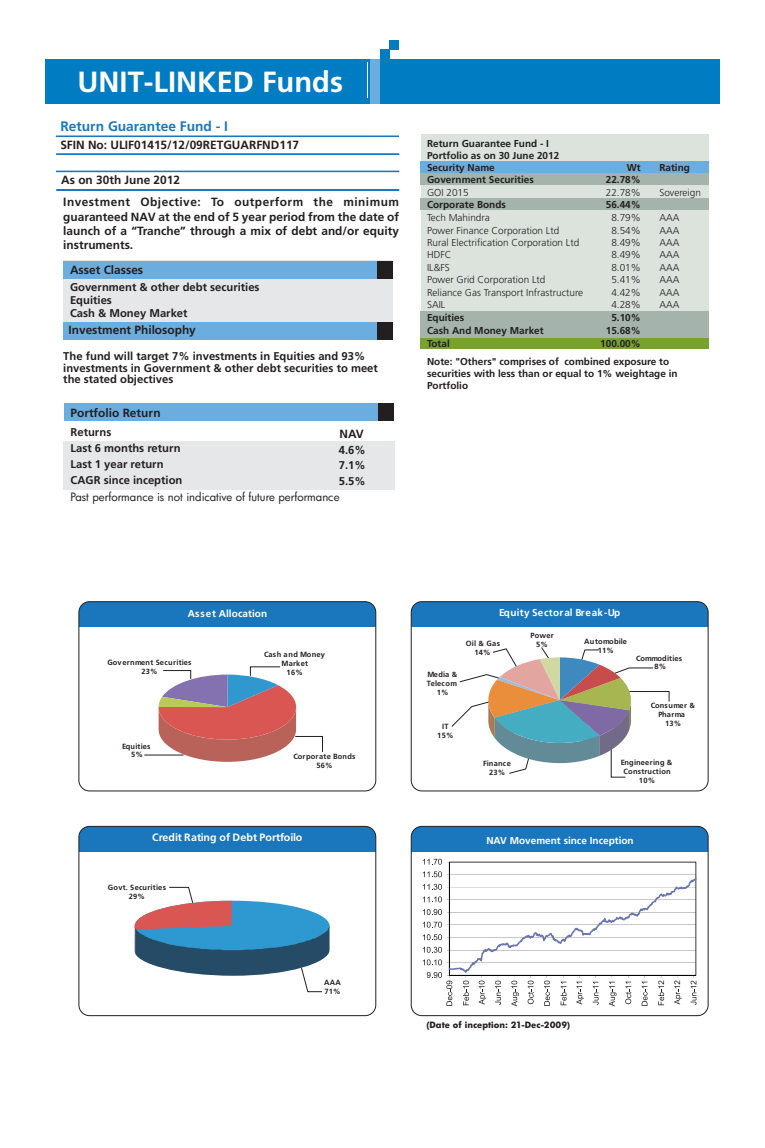
<style>
.page{position:relative;width:765px;height:1148px;background:#fff}
.page>*{position:absolute;margin:0;border:0;box-sizing:border-box;transform-origin:0 0}
.t1{font:300 29.12px "Frutiger LT";color:#fff}
.t2{font:700 13.75px "Frutiger";color:#1b77bd}
.t3{font:300 11.88px/14.1px "Frutiger LT";color:#231f20;text-align:justify}
.t4{font:700 11.88px "Frutiger";color:#231f20}
.t5{font:300 11.5px "Frutiger LT";color:#231f20}
.t6{font:700 11.25px/11.4px "Frutiger";color:#231f20}
.t7{font:300 11.25px/13.4px "Frutiger LT";color:#231f20}
.t8{font:11.25px "Futura";color:#231f20}
.t9{font:700 10.62px "Frutiger";letter-spacing:.005em;color:#fff}
.t10{font:300 10px "Frutiger";color:#231f20}
.t11{font:700 10px/11.9px "Frutiger";color:#231f20}
.t12{font:300 10px/12.5px "Frutiger LT";color:#231f20}
.t13{font:700 10px "Frutiger";color:#fff}
.t14{font:700 10px "Frutiger";letter-spacing:.035em;color:#fff}
.t15{font:700 8.5px "Futura";color:#231f20}
.t16{font:300 7.5px/8.9px "Frutiger LT";letter-spacing:.03em;color:#231f20;text-align:center}
</style>
<div class="page">
<div style="left:421px;top:135px;width:288px;height:190px;background:#dbe3dc"></div>
<div style="left:45px;top:59px;width:675px;height:44px;background:#007cc2"></div>
<hr style="left:367px;top:62px;width:1px;height:35px;background:#fff">
<div style="left:371px;top:59px;width:9px;height:44px;background:#6caddf"></div>
<div style="left:380px;top:50px;width:9px;height:9px;background:#007cc2"></div>
<div style="left:389px;top:41px;width:10px;height:9px;background:#007cc2"></div>
<div style="left:56px;top:171px;width:343px;height:1px;border:1px solid #1b77bd"></div>
<div style="left:56px;top:189px;width:343px;height:2px;border:1px solid #1b77bd"></div>
<div style="left:56px;top:136px;width:343px;height:1px;border:1px solid #1b77bd"></div>
<div style="left:56px;top:153px;width:343px;height:2px;border:1px solid #1b77bd"></div>
<div style="left:63px;top:261px;width:330px;height:79px;background:#e6e7e9"></div>
<div style="left:63px;top:261px;width:330px;height:17px;background:#6caddf"></div>
<div style="left:377px;top:261px;width:16px;height:17px;background:#231f20"></div>
<div style="left:63px;top:322px;width:330px;height:18px;background:#6caddf"></div>
<div style="left:377px;top:322px;width:16px;height:18px;background:#231f20"></div>
<div style="left:63px;top:441px;width:181px;height:16px;background:#e6e7e9"></div>
<div style="left:244px;top:441px;width:74px;height:16px;background:#e6e7e9"></div>
<div style="left:318px;top:441px;width:76px;height:16px;background:#e6e7e9"></div>
<div style="left:63px;top:457px;width:181px;height:16px;background:#e6e7e9"></div>
<div style="left:244px;top:457px;width:74px;height:16px;background:#e6e7e9"></div>
<div style="left:318px;top:457px;width:76px;height:16px;background:#e6e7e9"></div>
<div style="left:63px;top:473px;width:181px;height:16px;background:#e6e7e9"></div>
<div style="left:244px;top:473px;width:74px;height:16px;background:#e6e7e9"></div>
<div style="left:318px;top:473px;width:76px;height:16px;background:#e6e7e9"></div>
<div style="left:64px;top:403px;width:330px;height:18px;background:#6caddf"></div>
<div style="left:378px;top:403px;width:16px;height:18px;background:#231f20"></div>
<div style="left:421px;top:337px;width:288px;height:12px;background:#78a22d"></div>
<div style="left:421px;top:173px;width:288px;height:12px;background:#a4b3ab"></div>
<div style="left:421px;top:161px;width:288px;height:12px;background:#6caddf"></div>
<div style="left:421px;top:198px;width:288px;height:12px;background:#a4b3ab"></div>
<div style="left:421px;top:324px;width:288px;height:13px;background:#a4b3ab"></div>
<div style="left:421px;top:311px;width:288px;height:13px;background:#a4b3ab"></div>
<svg style="left:423px;top:858px;width:274px;height:148px"></svg>
<div style="left:411px;top:826px;width:297px;height:25px;background:#1b77bd"></div>
<div style="left:411px;top:826px;width:297px;height:190px;border:1px solid #231f20;border-radius:11px"></div>
<div style="left:79px;top:601px;width:297px;height:26px;background:#1b77bd"></div>
<div style="left:79px;top:601px;width:297px;height:190px;border:1px solid #231f20;border-radius:11px"></div>
<div style="left:79px;top:826px;width:297px;height:25px;background:#1b77bd"></div>
<div style="left:79px;top:826px;width:297px;height:190px;border:1px solid #231f20;border-radius:11px"></div>
<hr style="left:144px;top:754px;width:40px;height:1px;background:#231f20">
<svg style="left:159px;top:666px;width:164px;height:96px"></svg>
<svg style="left:135px;top:886px;width:195px;height:106px"></svg>
<div style="left:411px;top:601px;width:297px;height:26px;background:#1b77bd"></div>
<div style="left:411px;top:601px;width:297px;height:190px;border:1px solid #231f20;border-radius:11px"></div>
<svg style="left:451px;top:647px;width:219px;height:130px"></svg>
<h1 class="t1" style="left:78px;top:70px;width:267px">UNIT-LINKED Funds</h1>
<h2 class="t2" style="left:60px;top:120px;width:169px">Return Guarantee Fund - I</h2>
<p class="t4" style="left:60px;top:140px;width:240px">SFIN No: ULIF01415/12/09RETGUARFND117</p>
<p class="t4" style="left:61px;top:175px;width:120px">As on 30th June 2012</p>
<p class="t3" style="left:63px;top:196px;width:337px">Investment Objective: To outperform the minimum guaranteed NAV at the end of 5 year period from the date of launch of a “Tranche” through a mix of debt and/or equity instruments.</p>
<p class="t4" style="left:70px;top:265px;width:75px">Asset Classes</p>
<p class="t7" style="left:70px;top:281px;width:191px">Government &amp; other debt securities<br>Equities<br>Cash &amp; Money Market</p>
<p class="t4" style="left:69px;top:325px;width:129px">Investment Philosophy</p>
<p class="t6" style="left:63px;top:352px;width:316px">The fund will target 7% investments in Equities and 93% investments in Government &amp; other debt securities to meet the stated objectives</p>
<p class="t4" style="left:71px;top:408px;width:92px">Portfolio Return</p>
<p class="t7" style="left:71px;top:442px;width:112px">Last 6 months return</p>
<p class="t6" style="left:71px;top:427px;width:42px">Returns</p>
<p class="t7" style="left:71px;top:457px;width:113px;line-height:16px">Last 1 year return<br>CAGR since inception</p>
<p class="t8" style="left:71px;top:493px;width:270px">Past performance is not indicative of future performance</p>
<p class="t4" style="left:339px;top:429px;width:26px">NAV</p>
<p class="t5" style="left:339px;top:445px;width:28px">4.6%</p>
<p class="t7" style="left:339px;top:458px;width:28px;line-height:16px">7.1%<br>5.5%</p>
<p class="t11" style="left:427px;top:139px;width:134px">Return Guarantee Fund - I<br>Portfolio as on 30 June 2012<br>Security Name</p>
<p class="t11" style="left:627px;top:163px;width:15px">Wt</p>
<p class="t11" style="left:659px;top:163px;width:32px">Rating</p>
<p class="t11" style="left:427px;top:174px;width:108px">Government Securities</p>
<p class="t11" style="left:606px;top:174px;width:37px">22.78%</p>
<p class="t10" style="left:427px;top:188px;width:43px">GOI 2015</p>
<p class="t10" style="left:606px;top:188px;width:37px">22.78%</p>
<p class="t10" style="left:659px;top:188px;width:43px">Sovereign</p>
<p class="t11" style="left:427px;top:200px;width:80px">Corporate Bonds</p>
<p class="t11" style="left:606px;top:200px;width:37px">56.44%</p>
<p class="t10" style="left:427px;top:213px;width:64px">Tech Mahindra</p>
<p class="t10" style="left:611px;top:213px;width:31px">8.79%</p>
<p class="t10" style="left:659px;top:213px;width:22px">AAA</p>
<p class="t10" style="left:427px;top:226px;width:134px">Power Finance Corporation Ltd</p>
<p class="t10" style="left:611px;top:226px;width:31px">8.54%</p>
<p class="t10" style="left:659px;top:226px;width:22px">AAA</p>
<p class="t10" style="left:427px;top:238px;width:154px">Rural Electrification Corporation Ltd</p>
<p class="t10" style="left:611px;top:238px;width:31px">8.49%</p>
<p class="t10" style="left:659px;top:238px;width:22px">AAA</p>
<p class="t10" style="left:427px;top:250px;width:26px">HDFC</p>
<p class="t10" style="left:611px;top:250px;width:31px">8.49%</p>
<p class="t10" style="left:659px;top:250px;width:22px">AAA</p>
<p class="t10" style="left:427px;top:263px;width:24px">IL&amp;FS</p>
<p class="t10" style="left:611px;top:263px;width:31px">8.01%</p>
<p class="t10" style="left:659px;top:263px;width:22px">AAA</p>
<p class="t10" style="left:427px;top:275px;width:120px">Power Grid Corporation Ltd</p>
<p class="t10" style="left:611px;top:275px;width:31px">5.41%</p>
<p class="t10" style="left:659px;top:275px;width:22px">AAA</p>
<p class="t10" style="left:427px;top:288px;width:158px">Reliance Gas Transport Infrastructure</p>
<p class="t10" style="left:611px;top:288px;width:31px">4.42%</p>
<p class="t10" style="left:659px;top:288px;width:22px">AAA</p>
<p class="t10" style="left:427px;top:300px;width:20px">SAIL</p>
<p class="t10" style="left:611px;top:300px;width:31px">4.28%</p>
<p class="t10" style="left:659px;top:300px;width:22px">AAA</p>
<p class="t11" style="left:427px;top:312px;width:39px">Equities</p>
<p class="t11" style="left:611px;top:312px;width:31px">5.10%</p>
<p class="t11" style="left:427px;top:325px;width:118px">Cash And Money Market</p>
<p class="t11" style="left:606px;top:325px;width:37px">15.68%</p>
<p class="t11" style="left:427px;top:338px;width:24px">Total</p>
<p class="t11" style="left:600px;top:338px;width:42px">100.00%</p>
<p class="t12" style="left:427px;top:355px;width:252px">Note: "Others" comprises of combined exposure to securities with less than or equal to 1% weightage in<br>Portfolio</p>
<p class="t13" style="left:188px;top:610px;width:81px">Asset Allocation</p>
<p class="t16" style="left:107px;top:658px;width:86px">Government Securities<br>23%</p>
<p class="t16" style="left:122px;top:742px;width:30px">Equities<br>5%</p>
<p class="t16" style="left:264px;top:650px;width:62px">Cash and Money<br>Market<br>16%</p>
<p class="t16" style="left:294px;top:752px;width:64px">Corporate Bonds<br>56%</p>
<p class="t9" style="left:152px;top:833px;width:152px">Credit Rating of Debt Portfoilo</p>
<p class="t16" style="left:108px;top:883px;width:60px">Govt. Securities<br>29%</p>
<p class="t16" style="left:324px;top:978px;width:18px;text-align:left">AAA<br>71%</p>
<p class="t16" style="left:427px;top:670px;width:32px">Media &amp;<br>Telecom<br>1%</p>
<p class="t16" style="left:437px;top:722px;width:18px">IT<br>15%</p>
<p class="t14" style="left:499px;top:609px;width:123px">Equity Sectoral Break-Up</p>
<p class="t16" style="left:466px;top:639px;width:36px">Oil &amp; Gas<br>14%</p>
<p class="t16" style="left:483px;top:759px;width:29px">Finance<br>23%</p>
<p class="t16" style="left:530px;top:631px;width:25px">Power<br>5%</p>
<p class="t16" style="left:584px;top:637px;width:45px">Automobile<br>11%</p>
<p class="t16" style="left:636px;top:654px;width:48px">Commodities<br>8%</p>
<p class="t16" style="left:651px;top:701px;width:46px">Consumer &amp;<br>Pharma<br>13%</p>
<p class="t16" style="left:621px;top:758px;width:53px">Engineering &amp;<br>Construction<br>10%</p>
<p class="t13" style="left:486px;top:836px;width:149px">NAV Movement since Inception</p>
<p class="t15" style="left:426px;top:1021px;width:145px">(Date of inception: 21-Dec-2009)</p>
</div>
